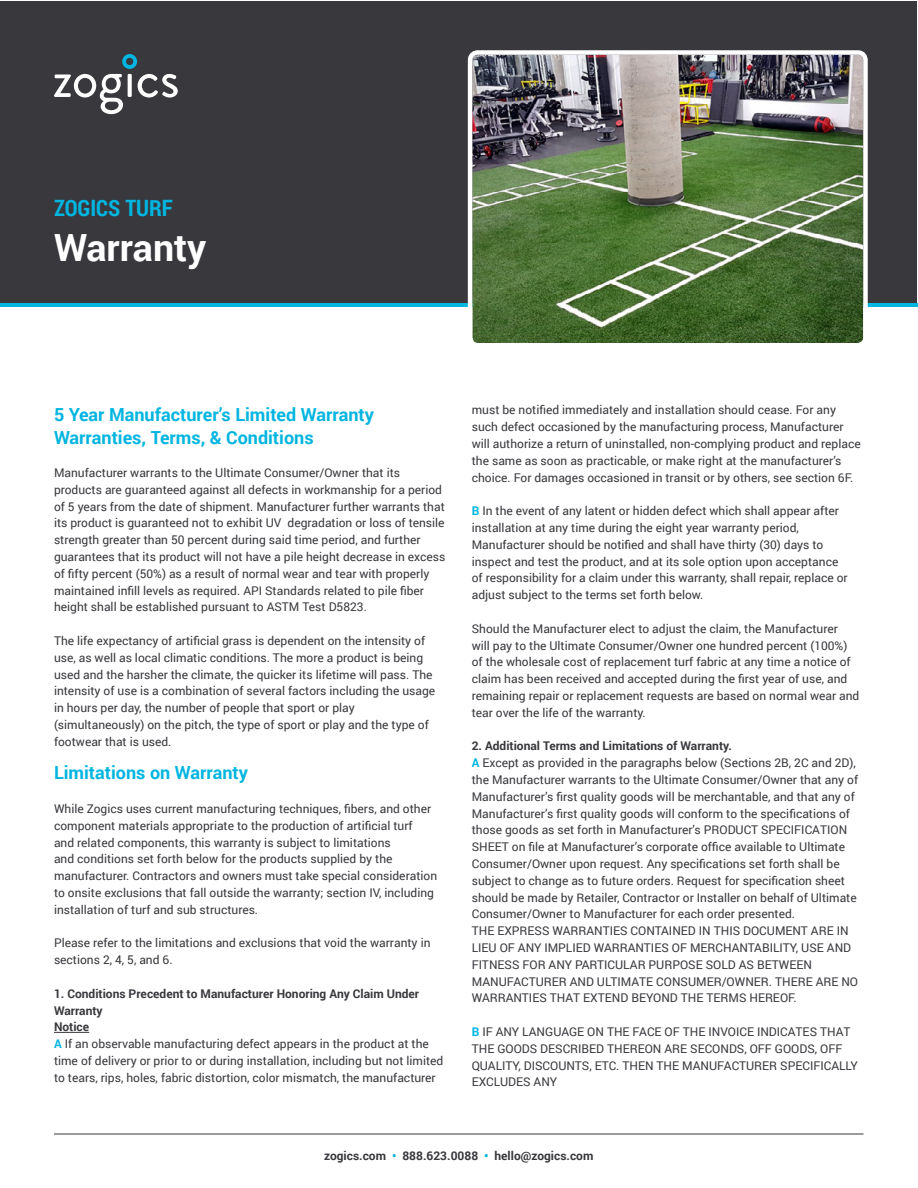
<style>
.page{position:relative;width:918px;height:1188px;background:#fff}
.page>*{position:absolute;margin:0;border:0;box-sizing:border-box;transform-origin:0 0}
.t1{font:700 37.5px "Roboto";color:#fff}
.t2{font:700 22.5px "Roboto Condensed";color:#00b5e0}
.t3{font:700 18px/22.8px "Roboto";color:#00b5e0}
.t4{font:12px/16.8px "Roboto";color:#38383d}
.t5{font:700 12px "Roboto";color:#38383d}
.s1{font-weight:700}
.s2{font-weight:700;color:#00b5e0}
.s3{color:#00b5e0}
</style>
<div class="page">
<hr style="left:0;top:303px;width:918px;height:4px;background:#00b5e0">
<div style="left:1px;top:1px;width:916px;height:301px;background:#38383d"></div>
<hr style="left:54px;top:1032px;width:35px;height:1px;background:#38383d">
<svg style="left:54px;top:54px;width:124px;height:60px"></svg>
<img style="left:473px;top:55px;width:390px;height:288px">
<div style="left:468px;top:50px;width:400px;height:298px;border:4px solid #fff;border-radius:8px"></div>
<hr style="left:54px;top:1134px;width:810px;height:1px;background:#38383d">
<h2 class="t2" style="left:54px;top:192px;width:121px">ZOGICS TURF</h2>
<h1 class="t1" style="left:54px;top:221px;width:154px">Warranty</h1>
<h3 class="t3" style="left:54px;top:402px;width:321px">5 Year Manufacturer’s Limited Warranty<br>Warranties, Terms, &amp; Conditions</h3>
<p class="t4" style="left:54px;top:464px;width:393px">Manufacturer warrants to the Ultimate Consumer/Owner that its products are guaranteed against all defects in workmanship for a period of 5 years from the date of shipment. Manufacturer further warrants that its product is guaranteed not to exhibit UV degradation or loss of tensile strength greater than 50 percent during said time period, and further guarantees that its product will not have a pile height decrease in excess of fifty percent (50%) as a result of normal wear and tear with properly maintained infill levels as required. API Standards related to pile fiber height shall be established pursuant to ASTM Test D5823.</p>
<p class="t4" style="left:54px;top:632px;width:383px">The life expectancy of artificial grass is dependent on the intensity of use, as well as local climatic conditions. The more a product is being used and the harsher the climate, the quicker its lifetime will pass. The intensity of use is a combination of several factors including the usage in hours per day, the number of people that sport or play (simultaneously) on the pitch, the type of sport or play and the type of footwear that is used.</p>
<h3 class="t3" style="left:54px;top:761px;width:196px">Limitations on Warranty</h3>
<p class="t4" style="left:54px;top:800px;width:385px">While Zogics uses current manufacturing techniques, fibers, and other component materials appropriate to the production of artificial turf<br>and related components, this warranty is subject to limitations<br>and conditions set forth below for the products supplied by the manufacturer. Contractors and owners must take special consideration to onsite exclusions that fall outside the warranty; section IV, including installation of turf and sub structures.</p>
<p class="t4" style="left:54px;top:934px;width:378px">Please refer to the limitations and exclusions that void the warranty in sections 2, 4, 5, and 6.</p>
<p class="t4" style="left:54px;top:985px;width:391px"><span class="s1">1. Conditions Precedent to Manufacturer Honoring Any Claim Under Warranty<br>Notice<br></span><span class="s2">A</span> If an observable manufacturing defect appears in the product at the time of delivery or prior to or during installation, including but not limited to tears, rips, holes, fabric distortion, color mismatch, the manufacturer</p>
<p class="t4" style="left:472px;top:401px;width:391px">must be notified immediately and installation should cease. For any such defect occasioned by the manufacturing process, Manufacturer will authorize a return of uninstalled, non-complying product and replace the same as soon as practicable, or make right at the manufacturer’s choice. For damages occasioned in transit or by others, see section 6F.</p>
<p class="t4" style="left:472px;top:502px;width:377px"><span class="s2">B</span> In the event of any latent or hidden defect which shall appear after installation at any time during the eight year warranty period, Manufacturer should be notified and shall have thirty (30) days to inspect and test the product, and at its sole option upon acceptance of responsibility for a claim under this warranty, shall repair, replace or adjust subject to the terms set forth below.</p>
<p class="t4" style="left:472px;top:620px;width:389px">Should the Manufacturer elect to adjust the claim, the Manufacturer<br>will pay to the Ultimate Consumer/Owner one hundred percent (100%) of the wholesale cost of replacement turf fabric at any time a notice of claim has been received and accepted during the first year of use, and remaining repair or replacement requests are based on normal wear and tear over the life of the warranty.</p>
<p class="t4" style="left:472px;top:737px;width:388px"><span class="s1">2. Additional Terms and Limitations of Warranty.<br></span><span class="s2">A</span> Except as provided in the paragraphs below (Sections 2B, 2C and 2D), the Manufacturer warrants to the Ultimate Consumer/Owner that any of Manufacturer’s first quality goods will be merchantable, and that any of Manufacturer’s first quality goods will conform to the specifications of those goods as set forth in Manufacturer’s PRODUCT SPECIFICATION SHEET on file at Manufacturer’s corporate office available to Ultimate Consumer/Owner upon request. Any specifications set forth shall be subject to change as to future orders. Request for specification sheet should be made by Retailer, Contractor or Installer on behalf of Ultimate Consumer/Owner to Manufacturer for each order presented.<br>THE EXPRESS WARRANTIES CONTAINED IN THIS DOCUMENT ARE IN LIEU OF ANY IMPLIED WARRANTIES OF MERCHANTABILITY, USE AND FITNESS FOR ANY PARTICULAR PURPOSE SOLD AS BETWEEN MANUFACTURER AND ULTIMATE CONSUMER/OWNER. THERE ARE NO WARRANTIES THAT EXTEND BEYOND THE TERMS HEREOF.</p>
<p class="t4" style="left:472px;top:1023px;width:388px"><span class="s2">B</span> IF ANY LANGUAGE ON THE FACE OF THE INVOICE INDICATES THAT THE GOODS DESCRIBED THEREON ARE SECONDS, OFF GOODS, OFF QUALITY, DISCOUNTS, ETC. THEN THE MANUFACTURER SPECIFICALLY EXCLUDES ANY</p>
<p class="t5" style="left:324px;top:1147px;width:271px">zogics.com <span class="s3">•</span> 888.623.0088 <span class="s3">•</span> hello@zogics.com</p>
</div>
